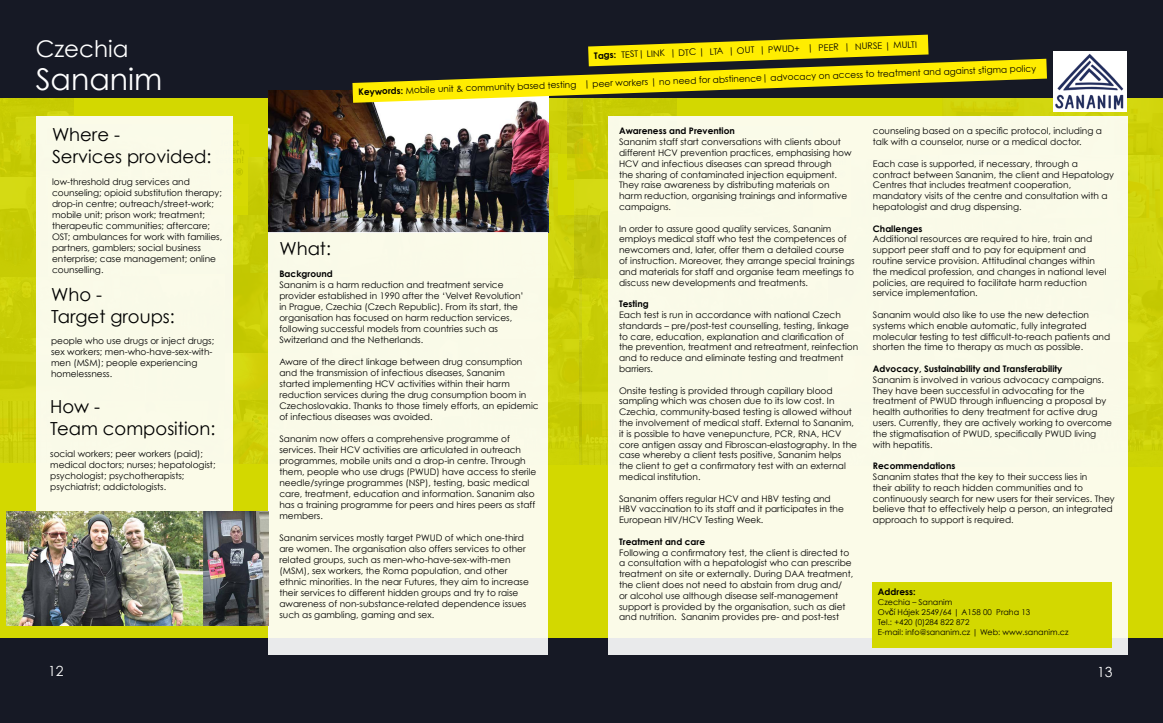
<style>
.page{position:relative;width:1163px;height:723px;background:#fff}
.page>*{position:absolute;margin:0;border:0;box-sizing:border-box;transform-origin:0 0}
.t1{font:30px "Century Gothic";color:#fff}
.t2{font:23px "Century Gothic";color:#fff}
.t3{font:18px/21.6px "Century Gothic";color:#000}
.t4{font:14px "Century Gothic";color:#fff}
.t5{font:9px/10.8px "Century Gothic";color:#000}
.t6{font:700 9px "Century Gothic";color:#000}
.t7{font:8px/10.8px "Century Gothic";color:#000}
.s1{font-weight:700}
.s2{font-family:"Helvetica";font-size:9px}
</style>
<div class="page">
<div style="left:0;top:96px;width:1162px;height:547px;background:#d3d800"></div>
<svg style="left:232px;top:130px;width:12px;height:33px"></svg>
<div style="left:236px;top:168px;width:7px;height:7px;border:1px solid #000;border-radius:50%"></div>
<svg style="left:232px;top:169px;width:9px;height:6px"></svg>
<svg style="left:232px;top:181px;width:8px;height:19px"></svg>
<img style="left:249px;top:157px;width:20px;height:58px">
<img style="left:232px;top:215px;width:37px;height:58px">
<img style="left:0;top:276px;width:36px;height:187px">
<div style="left:548px;top:278px;width:31px;height:123px;background:#cace07"></div>
<img style="left:548px;top:103px;width:19px;height:51px">
<img style="left:548px;top:215px;width:26px;height:63px">
<img style="left:548px;top:153px;width:9px;height:62px">
<img style="left:232px;top:273px;width:37px;height:128px">
<img style="left:0;top:97px;width:74px;height:81px">
<img style="left:232px;top:401px;width:347px;height:63px">
<img style="left:0;top:178px;width:36px;height:98px">
<img style="left:579px;top:279px;width:29px;height:186px">
<img style="left:1127px;top:280px;width:35px;height:124px">
<img style="left:944px;top:97px;width:218px;height:59px">
<div style="left:1127px;top:218px;width:35px;height:62px;background:#d0d40d"></div>
<img style="left:1127px;top:155px;width:32px;height:63px">
<img style="left:567px;top:103px;width:109px;height:77px">
<div style="left:1127px;top:404px;width:35px;height:63px;background:#cad005"></div>
<img style="left:574px;top:180px;width:34px;height:99px">
<div style="left:0;top:639px;width:1162px;height:84px;background:#161925"></div>
<div style="left:0;top:0;width:1162px;height:97px;background:#161925"></div>
<div style="left:36px;top:116px;width:196px;height:395px;background:#fafae8"></div>
<img style="left:269px;top:90px;width:279px;height:142px">
<div style="left:269px;top:232px;width:279px;height:423px;background:#fafbe8"></div>
<div style="left:608px;top:116px;width:519px;height:539px;background:#fafbe8"></div>
<img style="left:1052px;top:52px;width:74px;height:60px">
<svg style="left:352px;top:35px;width:694px;height:68px"></svg>
<div style="left:872px;top:582px;width:239px;height:66px;background:#d3d800"></div>
<img style="left:6px;top:511px;width:263px;height:115px">
<h2 class="t2" style="left:36px;top:34px;width:94px">Czechia</h2>
<h1 class="t1" style="left:36px;top:61px;width:128px">Sananim</h1>
<h3 class="t3" style="left:52px;top:124px;width:161px">Where -<br>Services provided:</h3>
<p class="t5" style="left:52px;top:176px;width:172px">low-threshold drug services and counseling; opioid substitution therapy; drop-in centre; outreach/street-work; mobile unit; prison work; treatment; therapeutic communities; aftercare; OST; ambulances for work with families, partners, gamblers; social business enterprise; case management; online counselling.</p>
<h3 class="t3" style="left:51px;top:284px;width:125px">Who -<br>Target groups:</h3>
<p class="t5" style="left:51px;top:336px;width:165px">people who use drugs or inject drugs; sex workers; men-who-have-sex-with&shy;men (MSM); people experiencing homelessness.</p>
<h3 class="t3" style="left:50px;top:396px;width:167px">How -<br>Team composition:</h3>
<p class="t5" style="left:50px;top:448px;width:167px">social workers; peer workers (paid); medical doctors; nurses; hepatologist; psychologist; psychotherapists; psychiatrist; addictologists.</p>
<p class="t5" style="left:594px;top:50px;width:324px;rotate:-2deg"><span class="s1">Tags:</span> TEST| LINK | DTC | LTA | OUT | PWUD+ | PEER | NURSE | MULTI</p>
<p class="t5" style="left:358px;top:86px;width:679px;rotate:-2deg"><span class="s1">Keywords:</span> Mobile unit &amp; community based testing | peer workers | no need for abstinence| advocacy on access to treatment and against stigma policy</p>
<h3 class="t3" style="left:279px;top:237px;width:53px">What:</h3>
<p class="t6" style="left:279px;top:268px;width:55px">Background</p>
<p class="t5" style="left:279px;top:279px;width:246px">Sananim is a harm reduction and treatment service provider established in 1990 after the ‘Velvet Revolution’ in Prague, Czechia (Czech Republic). From its start, the organisation has focused on harm reduction services, following successful models from countries such as Switzerland and the Netherlands.</p>
<p class="t5" style="left:279px;top:356px;width:261px">Aware of the direct linkage between drug consumption and the transmission of infectious diseases, Sananim<br>started implementing HCV activities within their harm reduction services during the drug consumption boom in Czechoslovakia. Thanks to those timely efforts, an epidemic of infectious diseases was avoided.</p>
<p class="t5" style="left:279px;top:433px;width:258px">Sananim now offers a comprehensive programme of services. Their HCV activities are articulated in outreach programmes, mobile units and a drop-in centre. Through them, people who use drugs (PWUD) have access to sterile needle/syringe programmes (NSP), testing, basic medical care, treatment, education and information. Sananim also has a training programme for peers and hires peers as staff members.</p>
<p class="t5" style="left:279px;top:532px;width:251px">Sananim services mostly target PWUD of which one-third are women. The organisation also offers services to other related groups, such as men-who-have-sex-with-men (MSM), sex workers, the Roma population, and other ethnic minorities. In the near Futures, they aim to increase their services to different hidden groups and try to raise awareness of non-substance-related dependence issues such as gambling, gaming and sex.</p>
<p class="t6" style="left:619px;top:125px;width:117px">Awareness and Prevention</p>
<p class="t5" style="left:619px;top:136px;width:234px">Sananim staff start conversations with clients about different HCV prevention practices, emphasising how HCV and infectious diseases can spread through<br>the sharing of contaminated injection equipment.<br>They raise awareness by distributing materials on harm reduction, organising trainings and informative campaigns.</p>
<p class="t5" style="left:619px;top:223px;width:237px">In order to assure good quality services, Sananim employs medical staff who test the competences of newcomers and, later, offer them a detailed course of instruction. Moreover, they arrange special trainings and materials for staff and organise team meetings to discuss new developments and treatments.</p>
<p class="t6" style="left:619px;top:298px;width:31px">Testing</p>
<p class="t5" style="left:619px;top:309px;width:241px">Each test is run in accordance with national Czech standards – pre/post-test counselling, testing, linkage to care, education, explanation and clarification of the prevention, treatment and retreatment, reinfection and to reduce and eliminate testing and treatment barriers.</p>
<p class="t5" style="left:619px;top:385px;width:239px">Onsite testing is provided through capillary blood sampling which was chosen due to its low cost. In Czechia, community-based testing is allowed without the involvement of medical staff. External to Sananim, it is possible to have venepuncture, PCR, RNA, HCV core antigen assay and Fibroscan-elastography. In the case whereby a client tests positive, Sananim helps the client to get a confirmatory test with an external medical institution.</p>
<p class="t5" style="left:619px;top:493px;width:226px">Sananim offers regular HCV and HBV testing and<br>HBV vaccination to its staff and it participates in the<br>European HIV/HCV Testing Week.</p>
<p class="t6" style="left:619px;top:536px;width:88px">Treatment and care</p>
<p class="t5" style="left:619px;top:547px;width:236px">Following a confirmatory test, the client is directed to a consultation with a hepatologist who can prescribe treatment on site or externally. During DAA treatment, the client does not need to abstain from drug and/<br>or alcohol use although disease self-management support is provided by the organisation, such as diet and nutrition. Sananim provides pre- and post-test</p>
<p class="t5" style="left:872px;top:126px;width:230px">counseling based on a specific protocol, including a talk with a counselor, nurse or a medical doctor.</p>
<p class="t5" style="left:872px;top:158px;width:242px">Each case is supported, if necessary, through a contract between Sananim, the client and Hepatology Centres that includes treatment cooperation, mandatory visits of the centre and consultation with a hepatologist and drug dispensing.</p>
<p class="t6" style="left:872px;top:223px;width:51px">Challenges</p>
<p class="t5" style="left:872px;top:234px;width:235px">Additional resources are required to hire, train and support peer staff and to pay for equipment and routine service provision. Attitudinal changes within the medical profession, and changes in national level policies, are required to facilitate harm reduction service implementation.</p>
<p class="t5" style="left:872px;top:309px;width:239px">Sananim would also like to use the new detection systems which enable automatic, fully integrated molecular testing to test difficult-to-reach patients and shorten the time to therapy as much as possible.</p>
<p class="t6" style="left:872px;top:363px;width:191px">Advocacy, Sustainability and Transferability</p>
<p class="t5" style="left:872px;top:374px;width:241px">Sananim is involved in various advocacy campaigns.<br>They have been successful in advocating for the treatment of PWUD through influencing a proposal by health authorities to deny treatment for active drug users. Currently, they are actively working to overcome the stigmatisation of PWUD, specifically PWUD living with hepatitis.</p>
<p class="t6" style="left:872px;top:460px;width:84px">Recommendations</p>
<p class="t5" style="left:872px;top:471px;width:243px">Sananim states that the key to their success lies in<br>their ability to reach hidden communities and to continuously search for new users for their services. They believe that to effectively help a person, an integrated approach to support is required.</p>
<p class="t6" style="left:877px;top:586px;width:39px">Address:</p>
<p class="t7" style="left:877px;top:596px;width:154px">Czechia – Sananim<br>Ov<span class="s2">č</span>í Hájek 2549/64 | A158 00 Praha 13</p>
<p class="t7" style="left:877px;top:617px;width:192px;line-height:9.6px">Tel.: +420 (0)284 822 872<br>E-mail: info@sananim.cz | Web: www.sananim.cz</p>
<h3 class="t4" style="left:48px;top:662px;width:17px">12</h3>
<h3 class="t4" style="left:1096px;top:663px;width:17px">13</h3>
</div>
